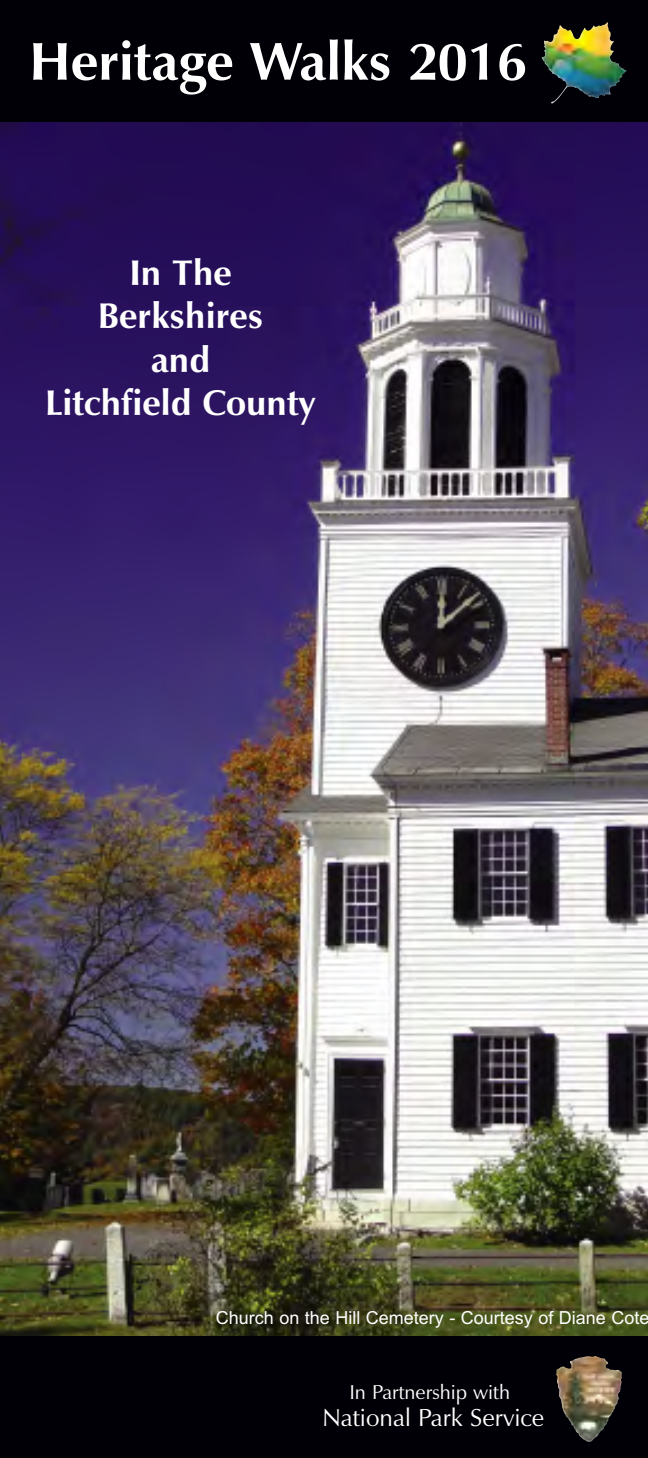
<style>
.page{position:relative;width:648px;height:1458px;background:#fff}
.page>*{position:absolute;margin:0;border:0;box-sizing:border-box;transform-origin:0 0}
.t1{font:700 54px "Zapf Humanist 601 BT";color:#fff}
.t2{font:700 36px/43.2px "Zapf Humanist 601 BT";color:#fff;text-align:center}
.t3{font:24.75px "Zapf Humanist 601 BT";color:#fff}
.t4{font:20.25px "Zapf Humanist 601 BT";color:#fff}
.t5{font:18px "Arial";color:#fff}
</style>
<div class="page">
<img style="left:0;top:122px;width:648px;height:1214px">
<div style="left:0;top:1336px;width:648px;height:122px;background:#000006"></div>
<div style="left:0;top:0;width:648px;height:122px;background:#000006"></div>
<img style="left:608px;top:22px;width:19px;height:65px">
<img style="left:556px;top:1356px;width:59px;height:86px">
<h1 class="t1" style="left:29px;top:30px;width:499px">Heritage Walks 2016</h1>
<h2 class="t2" style="left:45px;top:251px;width:272px">In The<br>Berkshires<br>and<br>Litchfield County</h2>
<p class="t5" style="left:216px;top:1307px;width:435px">Church on the Hill Cemetery - Courtesy of Diane Cote</p>
<p class="t4" style="left:349px;top:1380px;width:162px">In Partnership with</p>
<h3 class="t3" style="left:322px;top:1403px;width:224px">National Park Service</h3>
</div>
